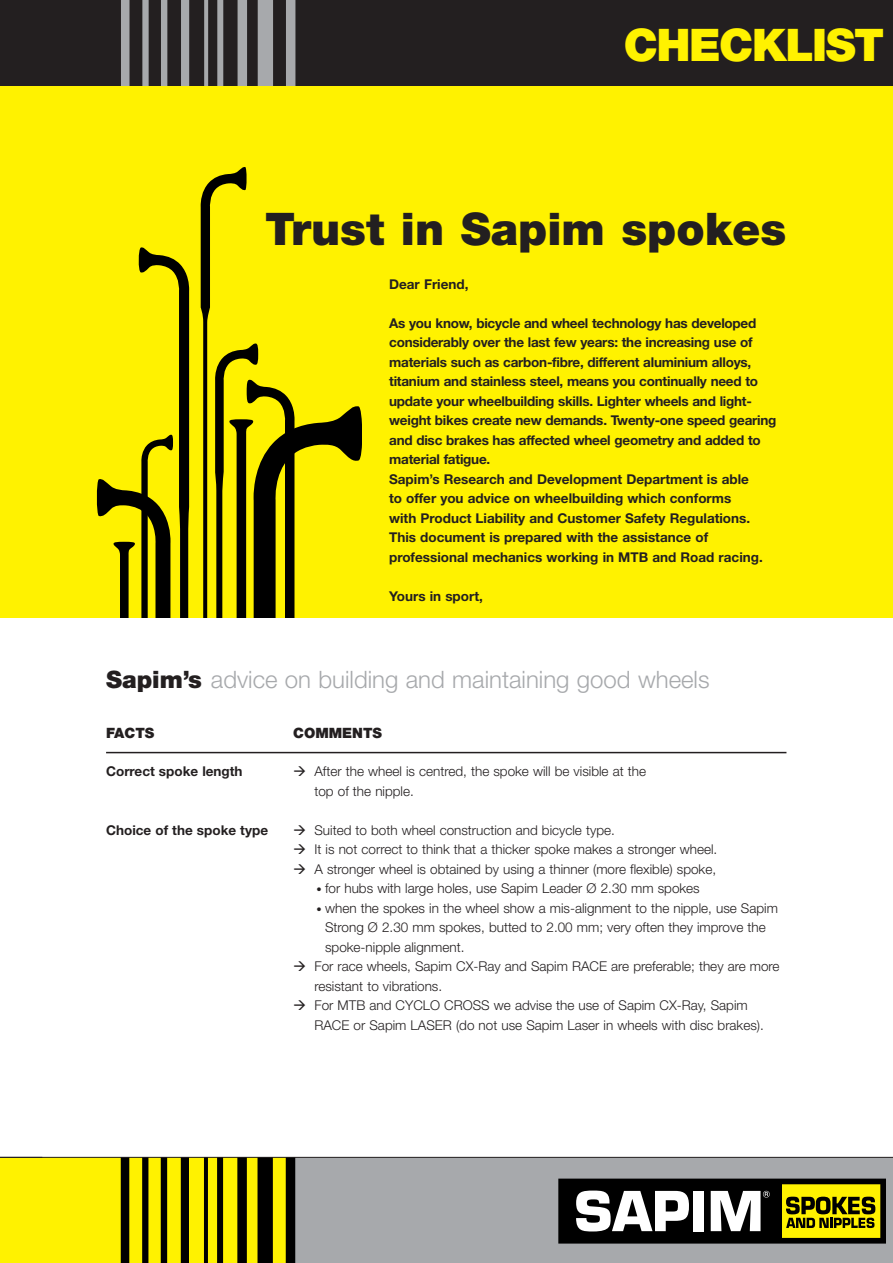
<style>
.page{position:relative;width:893px;height:1263px;background:#fff}
.page>*{position:absolute;margin:0;border:0;box-sizing:border-box;transform-origin:0 0}
.t1{font:900 45px "Helvetica Neue";color:#231f20}
.t2{font:900 45px "Helvetica Neue";letter-spacing:-.035em;color:#fff200}
.t3{font:300 24px "Helvetica Neue";color:#a7a9ac}
.t4{font:900 14.25px "Helvetica Neue";color:#231f20}
.t5{font:700 13.5px/19.5px "Helvetica Neue";letter-spacing:-.015em;color:#231f20}
.t6{font:300 13.5px/19.5px "Helvetica Neue";color:#231f20}
.s1{font-weight:900;color:#231f20}
.s2{font-size:10.5px}
</style>
<div class="page">
<div style="left:0;top:86px;width:893px;height:531px;background:#fff200"></div>
<svg style="left:201px;top:167px;width:161px;height:450px"></svg>
<svg style="left:97px;top:247px;width:92px;height:370px"></svg>
<div style="left:0;top:1157px;width:893px;height:106px;background:#a7a9ac"></div>
<div style="left:0;top:1px;width:893px;height:85px;background:#231f20"></div>
<div style="left:0;top:1157px;width:293px;height:106px;background:#fff200"></div>
<svg style="left:558px;top:1178px;width:328px;height:65px;background:#68653b"></svg>
<svg style="left:204px;top:1px;width:92px;height:85px"></svg>
<svg style="left:121px;top:1px;width:69px;height:85px"></svg>
<svg style="left:204px;top:1158px;width:92px;height:105px"></svg>
<svg style="left:120px;top:1158px;width:69px;height:105px"></svg>
<hr style="left:0;top:1157px;width:893px;height:1px;background:#231f20">
<hr style="left:106px;top:752px;width:680px;height:1px;background:#231f20">
<h1 class="t2" style="left:624px;top:29px;width:262px">CHECKLIST</h1>
<h1 class="t1" style="left:265px;top:213px;width:523px">Trust in Sapim spokes</h1>
<p class="t5" style="left:389px;top:275px;width:81px">Dear Friend,</p>
<p class="t5" style="left:389px;top:314px;width:389px">As you know, bicycle and wheel technology has developed considerably over the last few years: the increasing use of materials such as carbon-fibre, different aluminium alloys, titanium and stainless steel, means you continually need to update your wheelbuilding skills. Lighter wheels and light&shy;weight bikes create new demands. Twenty-one speed gearing and disc brakes has affected wheel geometry and added to material fatigue.<br>Sapim’s Research and Development Department is able<br>to offer you advice on wheelbuilding which conforms<br>with Product Liability and Customer Safety Regulations.<br>This document is prepared with the assistance of professional mechanics working in MTB and Road racing.</p>
<p class="t5" style="left:389px;top:587px;width:95px">Yours in sport,</p>
<h2 class="t3" style="left:106px;top:670px;width:605px"><span class="s1">Sapim’s</span> advice on building and maintaining good wheels</h2>
<p class="t4" style="left:106px;top:728px;width:50px">FACTS</p>
<p class="t4" style="left:293px;top:728px;width:90px">COMMENTS</p>
<p class="t5" style="left:106px;top:763px;width:138px">Correct spoke length</p>
<p class="t5" style="left:106px;top:821px;width:163px">Choice of the spoke type</p>
<p class="t6" style="left:314px;top:763px;width:333px">After the wheel is centred, the spoke will be visible at the top of the nipple.</p>
<p class="t6" style="left:314px;top:821px;width:404px">Suited to both wheel construction and bicycle type.<br>It is not correct to think that a thicker spoke makes a stronger wheel.<br>A stronger wheel is obtained by using a thinner (more flexible) spoke,</p>
<p class="t6" style="left:317px;top:880px;width:385px"><span class="s2">•</span> for hubs with large holes, use Sapim Leader Ø 2.30 mm spokes</p>
<p class="t6" style="left:317px;top:899px;width:463px"><span class="s2">•</span> when the spokes in the wheel show a mis-alignment to the nipple, use Sapim</p>
<p class="t6" style="left:325px;top:919px;width:442px">Strong Ø 2.30 mm spokes, butted to 2.00 mm; very often they improve the</p>
<p class="t6" style="left:325px;top:938px;width:141px">spoke-nipple alignment.</p>
<p class="t6" style="left:314px;top:958px;width:467px">For race wheels, Sapim CX-Ray and Sapim RACE are preferable; they are more</p>
<p class="t6" style="left:314px;top:977px;width:129px">resistant to vibrations.</p>
<p class="t6" style="left:314px;top:997px;width:435px">For MTB and CYCLO CROSS we advise the use of Sapim CX-Ray, Sapim</p>
<p class="t6" style="left:314px;top:1016px;width:451px">RACE or Sapim LASER (do not use Sapim Laser in wheels with disc brakes).</p>
</div>
